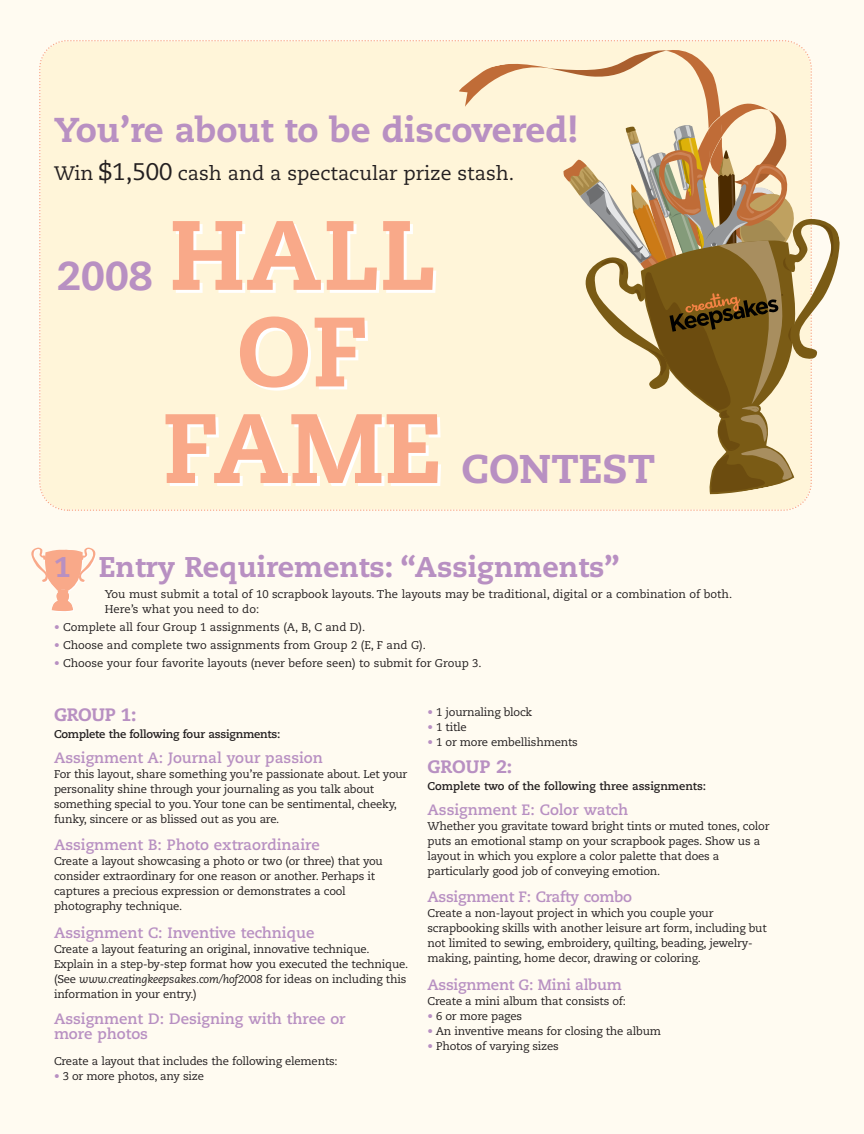
<style>
.page{position:relative;width:864px;height:1134px;background:#fffbf1}
.page>*{position:absolute;margin:0;border:0;box-sizing:border-box;transform-origin:0 0}
.t1{font:800 98.25px/96.6px "Caecilia";color:#f9a989;text-align:center}
.t2{font:800 40.05px "Caecilia";color:#b890c2}
.t3{font:800 34.5px "Caecilia";color:#b890c2}
.t4{font:800 28.5px "Caecilia";color:#b890c2}
.t5{font:19.5px "Caecilia";color:#231f20}
.t6{font:800 18px "Caecilia";letter-spacing:-.01em;color:#b890c2}
.t7{font:700 15px/15px "Caecilia";color:#b890c2}
.t8{font:700 15px "Caecilia";letter-spacing:-.02em;color:#b890c2}
.t9{font:11.25px/15px "Caecilia";letter-spacing:-.015em;color:#231f20}
.t10{font:700 11.25px "Caecilia";letter-spacing:-.01em;color:#231f20}
.s1{font-size:24px}
.s2{color:#b890c2}
.s3{font-style:italic}
</style>
<div class="page">
<div style="left:39px;top:40px;width:770px;height:471px;background:#fff5d9"></div>
<svg style="left:31px;top:548px;width:65px;height:64px"></svg>
<svg style="left:456px;top:47px;width:384px;height:447px;background:#dfceab"></svg>
<h3 class="t3" style="left:54px;top:116px;width:525px">You’re about to be discovered!</h3>
<h3 class="t5" style="left:54px;top:165px;width:462px">Win <span class="s1">$1,500</span> cash and a spectacular prize stash.</h3>
<h2 class="t2" style="left:58px;top:259px;width:96px">2008</h2>
<h1 class="t1" style="left:162px;top:216px;width:281px">HALL<br>OF<br>FAME</h1>
<h2 class="t2" style="left:462px;top:452px;width:195px">CONTEST</h2>
<h3 class="t4" style="left:54px;top:555px;width:567px">1 Entry Requirements: “Assignments”</h3>
<p class="t9" style="left:105px;top:587px;width:629px">You must submit a total of 10 scrapbook layouts. The layouts may be traditional, digital or a combination of both.<br>Here’s what you need to do:</p>
<p class="t9" style="left:54px;top:620px;width:313px"><span class="s2">•</span> Complete all four Group 1 assignments (A, B, C and D).</p>
<p class="t9" style="left:54px;top:639px;width:373px"><span class="s2">•</span> Choose and complete two assignments from Group 2 (E, F and G).</p>
<p class="t9" style="left:54px;top:657px;width:429px"><span class="s2">•</span> Choose your four favorite layouts (never before seen) to submit for Group 3.</p>
<h3 class="t6" style="left:54px;top:708px;width:84px">GROUP 1:</h3>
<p class="t10" style="left:54px;top:730px;width:228px">Complete the following four assignments:</p>
<h3 class="t7" style="left:54px;top:752px;width:270px">Assignment A: Journal your passion</h3>
<p class="t9" style="left:54px;top:768px;width:355px">For this layout, share something you’re passionate about. Let your personality shine through your journaling as you talk about something special to you. Your tone can be sentimental, cheeky, funky, sincere or as blissed out as you are.</p>
<h3 class="t7" style="left:54px;top:839px;width:268px">Assignment B: Photo extraordinaire</h3>
<p class="t9" style="left:54px;top:855px;width:330px">Create a layout showcasing a photo or two (or three) that you consider extraordinary for one reason or another. Perhaps it captures a precious expression or demonstrates a cool photography technique.</p>
<h3 class="t7" style="left:54px;top:927px;width:262px">Assignment C: Inventive technique</h3>
<p class="t9" style="left:54px;top:942px;width:356px">Create a layout featuring an original, innovative technique.<br>Explain in a step-by-step format how you executed the technique. (See <span class="s3">www.creatingkeepsakes.com/hof2008</span> for ideas on including this information in your entry.)</p>
<h3 class="t7" style="left:54px;top:1012px;width:293px">Assignment D: Designing with three or more photos</h3>
<p class="t9" style="left:54px;top:1054px;width:285px">Create a layout that includes the following elements:</p>
<p class="t9" style="left:54px;top:1069px;width:151px"><span class="s2">•</span> 3 or more photos, any size</p>
<p class="t9" style="left:428px;top:706px;width:106px"><span class="s2">•</span> 1 journaling block</p>
<p class="t9" style="left:428px;top:721px;width:41px"><span class="s2">•</span> 1 title</p>
<p class="t9" style="left:428px;top:736px;width:152px"><span class="s2">•</span> 1 or more embellishments</p>
<h3 class="t6" style="left:428px;top:759px;width:86px">GROUP 2:</h3>
<p class="t10" style="left:428px;top:781px;width:280px">Complete two of the following three assignments:</p>
<h3 class="t7" style="left:428px;top:803px;width:202px">Assignment E: Color watch</h3>
<p class="t9" style="left:428px;top:819px;width:344px">Whether you gravitate toward bright tints or muted tones, color puts an emotional stamp on your scrapbook pages. Show us a layout in which you explore a color palette that does a particularly good job of conveying emotion.</p>
<h3 class="t8" style="left:428px;top:891px;width:206px">Assignment F: Crafty combo</h3>
<p class="t9" style="left:428px;top:907px;width:341px">Create a non-layout project in which you couple your scrapbooking skills with another leisure art form, including but not limited to sewing, embroidery, quilting, beading, jewelry&shy;making, painting, home decor, drawing or coloring.</p>
<h3 class="t8" style="left:428px;top:978px;width:196px">Assignment G: Mini album</h3>
<p class="t9" style="left:428px;top:994px;width:200px">Create a mini album that consists of:</p>
<p class="t9" style="left:428px;top:1009px;width:96px"><span class="s2">•</span> 6 or more pages</p>
<p class="t9" style="left:428px;top:1024px;width:235px"><span class="s2">•</span> An inventive means for closing the album</p>
<p class="t9" style="left:428px;top:1039px;width:133px"><span class="s2">•</span> Photos of varying sizes</p>
</div>
